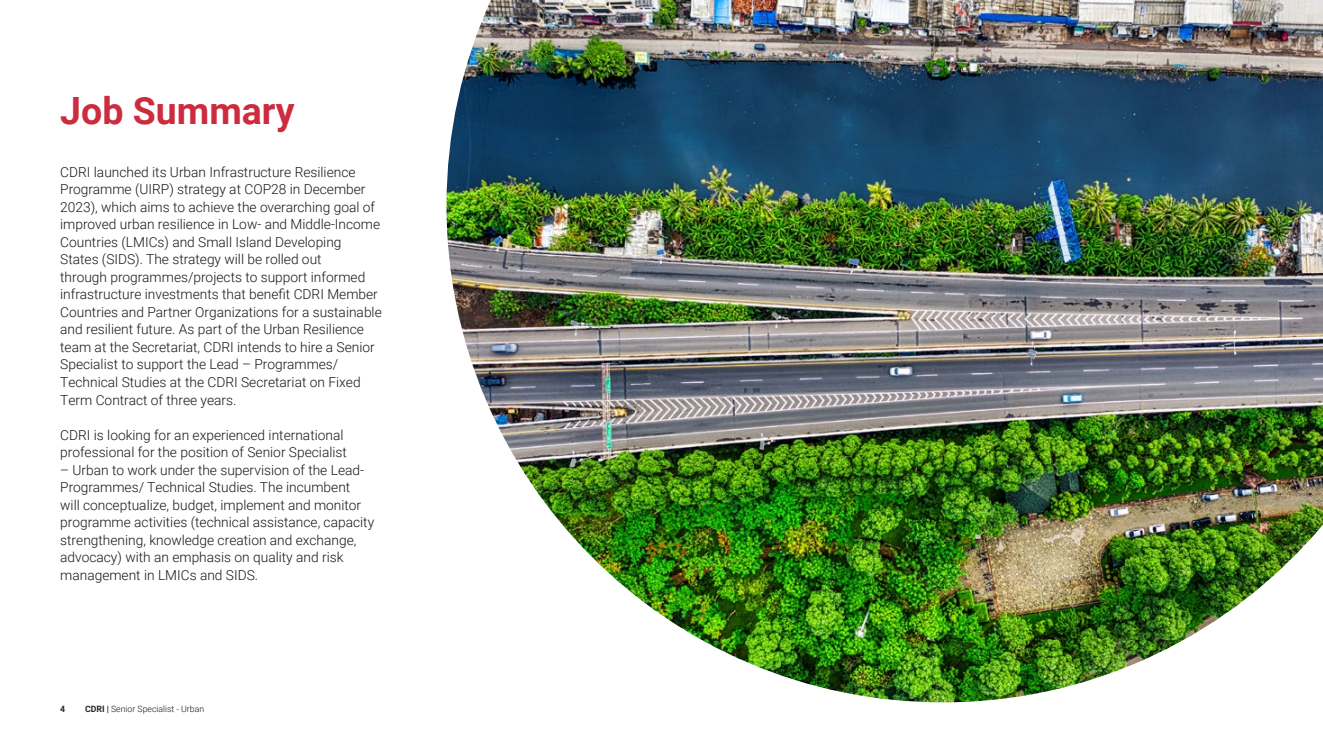
<style>
.page{position:relative;width:1323px;height:745px;background:#fff}
.page>*{position:absolute;margin:0;border:0;box-sizing:border-box;transform-origin:0 0}
.t1{font:700 37.5px "Roboto";color:#cd2b3e}
.t2{font:300 13.75px/17.5px "Roboto";color:#171717}
.t3{font:300 8.75px "Roboto";color:#171717}
.t4{font:700 8.75px "Roboto";color:#282526}
.s1{font-weight:700;color:#282526}
</style>
<div class="page">
<img style="left:446px;top:0;width:877px;height:702px">
<h2 class="t1" style="left:60px;top:84px;width:236px">Job Summary</h2>
<p class="t2" style="left:60px;top:162px;width:323px">CDRI launched its Urban Infrastructure Resilience Programme (UIRP) strategy at COP28 in December 2023), which aims to achieve the overarching goal of improved urban resilience in Low- and Middle-Income Countries (LMICs) and Small Island Developing States (SIDS). The strategy will be rolled out<br>through programmes/projects to support informed infrastructure investments that benefit CDRI Member Countries and Partner Organizations for a sustainable and resilient future. As part of the Urban Resilience team at the Secretariat, CDRI intends to hire a Senior Specialist to support the Lead – Programmes/ Technical Studies at the CDRI Secretariat on Fixed Term Contract of three years.</p>
<p class="t2" style="left:60px;top:425px;width:288px">CDRI is looking for an experienced international professional for the position of Senior Specialist</p>
<p class="t2" style="left:60px;top:460px;width:315px">– Urban to work under the supervision of the Lead-Programmes/ Technical Studies. The incumbent<br>will conceptualize, budget, implement and monitor programme activities (technical assistance, capacity strengthening, knowledge creation and exchange, advocacy) with an emphasis on quality and risk management in LMICs and SIDS.</p>
<p class="t4" style="left:60px;top:701px;width:7px">4</p>
<p class="t3" style="left:85px;top:701px;width:121px"><span class="s1">CDRI |</span> Senior Specialist - Urban</p>
</div>
